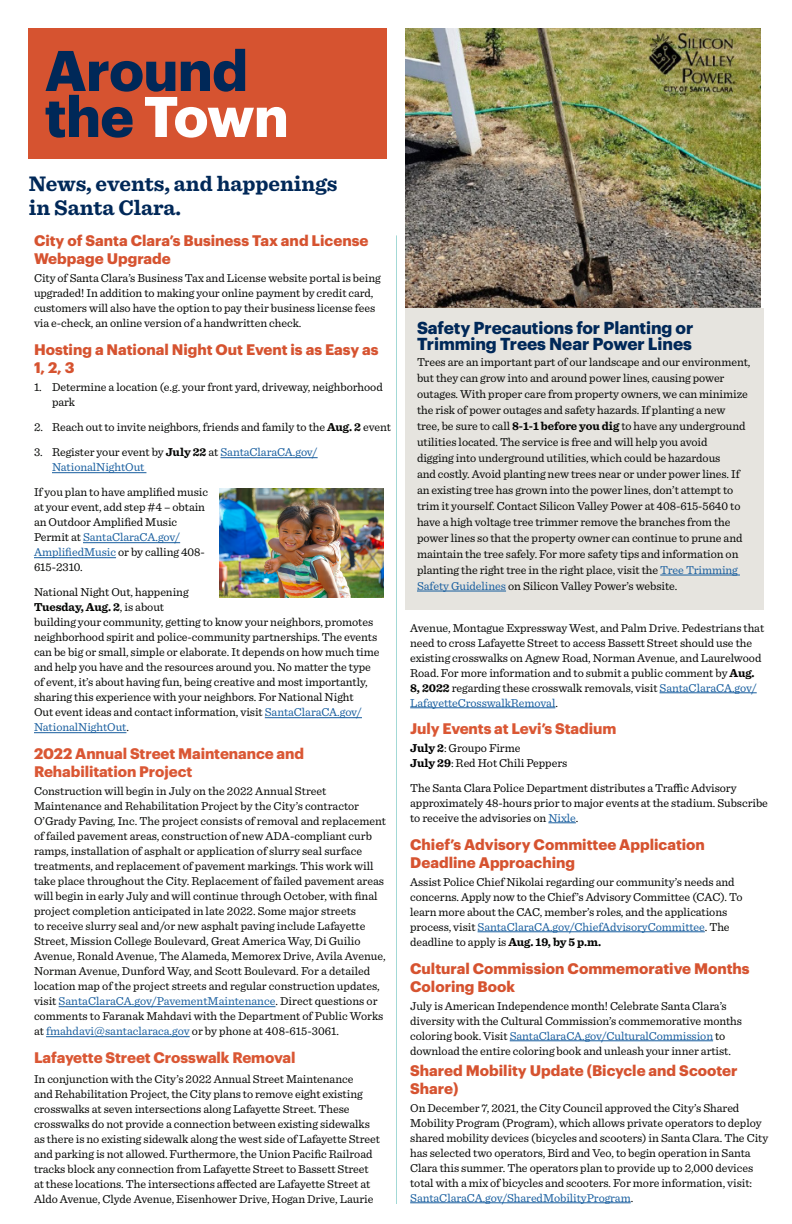
<style>
.page{position:relative;width:792px;height:1224px;background:#fff}
.page>*{position:absolute;margin:0;border:0;box-sizing:border-box;transform-origin:0 0}
.t1{font:700 56px/46px "Graphik";letter-spacing:-.01em;color:#002858}
.t2{font:700 22px/24px "Sentinel";color:#002858}
.t3{font:700 17px/16px "Graphik";letter-spacing:-.005em;color:#002858}
.t4{font:700 15px/18px "Graphik";color:#d65330}
.t5{font:700 15px/18px "Graphik";letter-spacing:-.005em;color:#da5734}
.t6{font:12px/15px "Sentinel";letter-spacing:-.005em;color:#040503}
.t7{font:12px/15px "Sentinel";letter-spacing:-.005em;color:#000}
.t8{font:12px/15px "Sentinel";letter-spacing:-.005em;color:#175d9e}
.s1{color:#fff}
.s2{font-weight:700}
.s3{color:#040503}
.s4{font-weight:700;color:#040503}
.s5{color:#175d9e}
</style>
<div class="page">
<hr style="left:220px;top:457px;width:98px;height:1px;background:#175d9e">
<hr style="left:52px;top:472px;width:94px;height:1px;background:#175d9e">
<hr style="left:83px;top:542px;width:97px;height:1px;background:#175d9e">
<hr style="left:34px;top:557px;width:82px;height:1px;background:#175d9e">
<hr style="left:265px;top:717px;width:97px;height:1px;background:#175d9e">
<hr style="left:34px;top:732px;width:92px;height:1px;background:#175d9e">
<hr style="left:59px;top:1006px;width:217px;height:1px;background:#175d9e">
<hr style="left:46px;top:1036px;width:144px;height:1px;background:#175d9e">
<hr style="left:660px;top:692px;width:97px;height:1px;background:#175d9e">
<hr style="left:410px;top:707px;width:145px;height:1px;background:#175d9e">
<svg style="left:548px;top:822px;width:28px;height:1px"></svg>
<hr style="left:478px;top:931px;width:227px;height:1px;background:#175d9e">
<hr style="left:510px;top:1040px;width:203px;height:1px;background:#175d9e">
<hr style="left:410px;top:1202px;width:221px;height:1px;background:#175d9e">
<div style="left:29px;top:29px;width:358px;height:130px;background:#d65330"></div>
<div style="left:405px;top:308px;width:358px;height:301px;background:#e6e4df"></div>
<hr style="left:660px;top:575px;width:80px;height:1px;background:#175d9e">
<hr style="left:417px;top:591px;width:89px;height:1px;background:#175d9e">
<hr style="left:396px;top:235px;width:1px;height:969px;background:#a3d9d6">
<img style="left:405px;top:29px;width:356px;height:279px">
<img style="left:219px;top:488px;width:165px;height:110px">
<p class="t1" style="left:45px;top:43px;width:245px">Around the <span class="s1">Town</span></p>
<p class="t2" style="left:29px;top:171px;width:310px">News, events, and happenings in Santa Clara.</p>
<p class="t4" style="left:34px;top:231px;width:336px">City of Santa Clara’s Business Tax and License<br>Webpage Upgrade</p>
<p class="t6" style="left:34px;top:270px;width:348px">City of Santa Clara’s Business Tax and License website portal is being upgraded! In addition to making your online payment by credit card, customers will also have the option to pay their business license fees via e-check, an online version of a handwritten check.</p>
<p class="t4" style="left:34px;top:340px;width:346px">Hosting a National Night Out Event is as Easy as<br>1, 2, 3</p>
<p class="t6" style="left:52px;top:379px;width:332px;text-indent:-18px">1. Determine a location (e.g. your front yard, driveway, neighborhood park</p>
<p class="t6" style="left:34px;top:419px;width:359px">2. Reach out to invite neighbors, friends and family to the <span class="s2">Aug. 2</span> event</p>
<p class="t8" style="left:52px;top:444px;width:267px;text-indent:-18px"><span class="s3">3. Register your event by</span> <span class="s4">July 22</span> <span class="s3">at</span> SantaClaraCA.gov/<br>NationalNightOut</p>
<p class="t6" style="left:34px;top:484px;width:176px">If you plan to have amplified music at your event, add step #4 – obtain an Outdoor Amplified Music<br>Permit at <span class="s5">SantaClaraCA.gov/<br>AmplifiedMusic</span> or by calling 408-<br>615-2310.</p>
<p class="t6" style="left:34px;top:584px;width:347px">National Night Out, happening<br><span class="s2">Tuesday, Aug. 2</span>, is about<br>building your community, getting to know your neighbors, promotes neighborhood spirit and police-community partnerships. The events can be big or small, simple or elaborate. It depends on how much time and help you have and the resources around you. No matter the type of event, it’s about having fun, being creative and most importantly, sharing this experience with your neighbors. For National Night<br>Out event ideas and contact information, visit <span class="s5">SantaClaraCA.gov/ NationalNightOut</span>.</p>
<p class="t5" style="left:34px;top:744px;width:272px">2022 Annual Street Maintenance and<br>Rehabilitation Project</p>
<p class="t6" style="left:34px;top:783px;width:354px">Construction will begin in July on the 2022 Annual Street Maintenance and Rehabilitation Project by the City’s contractor O’Grady Paving, Inc. The project consists of removal and replacement of failed pavement areas, construction of new ADA-compliant curb ramps, installation of asphalt or application of slurry seal surface treatments, and replacement of pavement markings. This work will take place throughout the City. Replacement of failed pavement areas will begin in early July and will continue through October, with final project completion anticipated in late 2022. Some major streets<br>to receive slurry seal and/or new asphalt paving include Lafayette Street, Mission College Boulevard, Great America Way, Di Guilio Avenue, Ronald Avenue, The Alameda, Memorex Drive, Avila Avenue, Norman Avenue, Dunford Way, and Scott Boulevard. For a detailed location map of the project streets and regular construction updates, visit <span class="s5">SantaClaraCA.gov/PavementMaintenance</span>. Direct questions or comments to Faranak Mahdavi with the Department of Public Works at <span class="s5">fmahdavi@santaclaraca.gov</span> or by phone at 408-615-3061.</p>
<p class="t5" style="left:34px;top:1048px;width:263px">Lafayette Street Crosswalk Removal</p>
<p class="t6" style="left:34px;top:1071px;width:347px">In conjunction with the City’s 2022 Annual Street Maintenance<br>and Rehabilitation Project, the City plans to remove eight existing crosswalks at seven intersections along Lafayette Street. These crosswalks do not provide a connection between existing sidewalks as there is no existing sidewalk along the west side of Lafayette Street and parking is not allowed. Furthermore, the Union Pacific Railroad tracks block any connection from Lafayette Street to Bassett Street at these locations. The intersections affected are Lafayette Street at Aldo Avenue, Clyde Avenue, Eisenhower Drive, Hogan Drive, Laurie</p>
<p class="t3" style="left:417px;top:318px;width:278px">Safety Precautions for Planting or<br>Trimming Trees Near Power Lines</p>
<p class="t6" style="left:417px;top:353px;width:335px;line-height:16px">Trees are an important part of our landscape and our environment, but they can grow into and around power lines, causing power outages. With proper care from property owners, we can minimize the risk of power outages and safety hazards. If planting a new tree, be sure to call <span class="s2">8-1-1 before you dig</span> to have any underground utilities located. The service is free and will help you avoid<br>digging into underground utilities, which could be hazardous<br>and costly. Avoid planting new trees near or under power lines. If an existing tree has grown into the power lines, don’t attempt to trim it yourself. Contact Silicon Valley Power at 408-615-5640 to have a high voltage tree trimmer remove the branches from the power lines so that the property owner can continue to prune and maintain the tree safely. For more safety tips and information on planting the right tree in the right place, visit the <span class="s5">Tree Trimming Safety Guidelines</span> on Silicon Valley Power’s website.</p>
<p class="t6" style="left:410px;top:619px;width:356px">Avenue, Montague Expressway West, and Palm Drive. Pedestrians that need to cross Lafayette Street to access Bassett Street should use the existing crosswalks on Agnew Road, Norman Avenue, and Laurelwood Road. For more information and to submit a public comment by <span class="s2">Aug.<br>8, 2022</span> regarding these crosswalk removals, visit <span class="s5">SantaClaraCA.gov/ LafayetteCrosswalkRemoval</span>.</p>
<p class="t5" style="left:410px;top:718px;width:208px">July Events at Levi’s Stadium</p>
<p class="t7" style="left:410px;top:739px;width:159px"><span class="s2">July 2</span>: Groupo Firme<br><span class="s2">July 29</span>: Red Hot Chili Peppers</p>
<p class="t7" style="left:410px;top:779px;width:359px">The Santa Clara Police Department distributes a Traffic Advisory approximately 48-hours prior to major events at the stadium. Subscribe to receive the advisories on <span class="s5">Nixle</span>.</p>
<p class="t4" style="left:410px;top:834px;width:296px">Chief’s Advisory Committee Application<br>Deadline Approaching</p>
<p class="t6" style="left:410px;top:873px;width:334px">Assist Police Chief Nikolai regarding our community’s needs and concerns. Apply now to the Chief’s Advisory Committee (CAC). To learn more about the CAC, member’s roles, and the applications process, visit <span class="s5">SantaClaraCA.gov/ChiefAdvisoryCommittee</span>. The deadline to apply is <span class="s2">Aug. 19, by 5 p.m.</span></p>
<p class="t4" style="left:410px;top:958px;width:341px">Cultural Commission Commemorative Months<br>Coloring Book</p>
<p class="t6" style="left:410px;top:997px;width:333px">July is American Independence month! Celebrate Santa Clara’s diversity with the Cultural Commission’s commemorative months coloring book. Visit <span class="s5">SantaClaraCA.gov/CulturalCommission</span> to download the entire coloring book and unleash your inner artist.</p>
<p class="t4" style="left:410px;top:1060px;width:329px">Shared Mobility Update (Bicycle and Scooter<br>Share)</p>
<p class="t6" style="left:410px;top:1099px;width:360px">On December 7, 2021, the City Council approved the City’s Shared Mobility Program (Program), which allows private operators to deploy shared mobility devices (bicycles and scooters) in Santa Clara. The City has selected two operators, Bird and Veo, to begin operation in Santa Clara this summer. The operators plan to provide up to 2,000 devices total with a mix of bicycles and scooters. For more information, visit:<br><span class="s5">SantaClaraCA.gov/SharedMobilityProgram</span>.</p>
</div>
